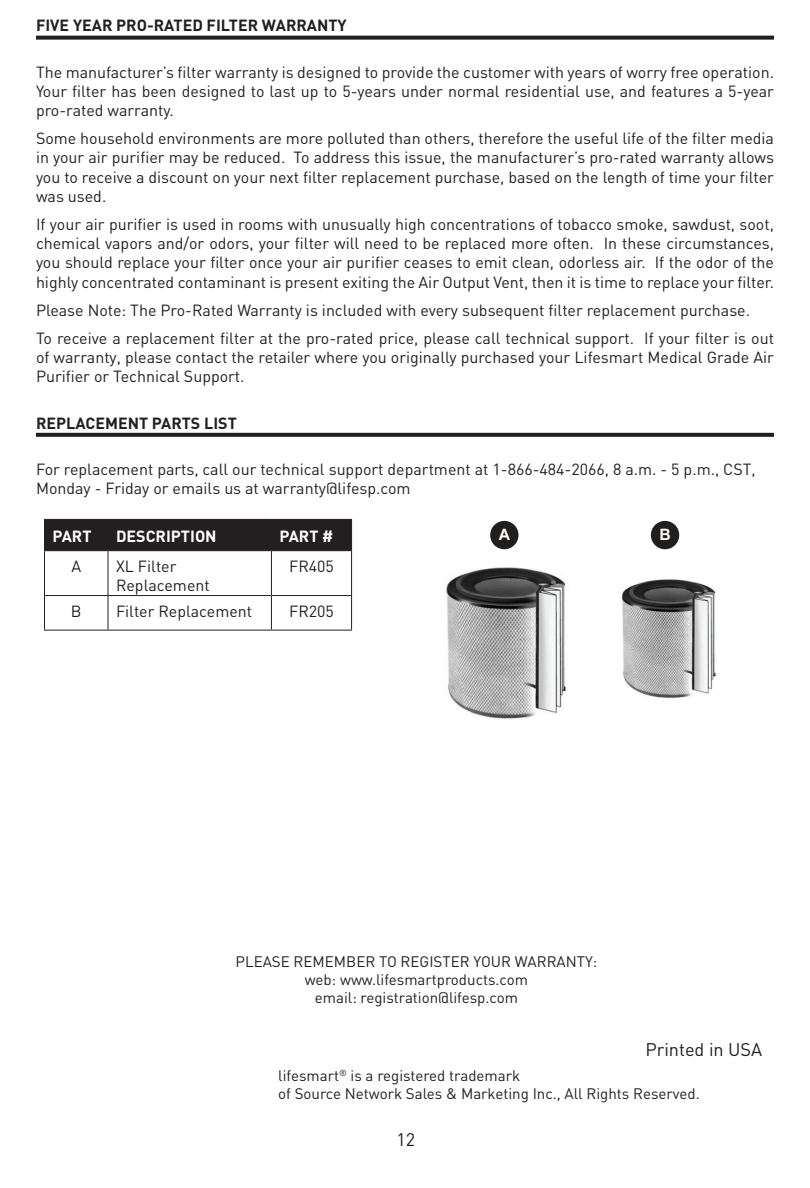
<style>
.page{position:relative;width:810px;height:1188px;background:#fff}
.page>*{position:absolute;margin:0;border:0;box-sizing:border-box;transform-origin:0 0}
.t1{font:18.2px "DIN";color:#231f20}
.Page_Numbers{font:18px "DIN";color:#231f20}
.Body{font:16px/19.2px "DIN";color:#231f20;text-align:justify}
.Table__Body{font:16px/19.2px "DIN";color:#231f20}
.Heading_1__Top_Page{font:700 16px "DIN";color:#231f20}
.Heading_1__In-line{font:700 16px "DIN";color:#231f20}
.Table__Header{font:700 16px "DIN";color:#fff}
.Table__Body_centered{font:16px "DIN";color:#231f20}
.t2{font:700 15.8px "Arial";color:#fff}
.t3{font:15px/18.2px "DIN";color:#231f20}
</style>
<div class="page">
<svg style="left:36px;top:36px;width:738px;height:4px;background:#373435"></svg>
<svg style="left:36px;top:433px;width:738px;height:4px;background:#2c2829"></svg>
<div style="left:45px;top:520px;width:306px;height:30px;background:#231f20"></div>
<hr style="left:44px;top:550px;width:64px;height:1px;background:#231f20">
<hr style="left:44px;top:551px;width:1px;height:44px;background:#231f20">
<hr style="left:108px;top:550px;width:163px;height:1px;background:#231f20">
<hr style="left:108px;top:551px;width:1px;height:44px;background:#231f20">
<hr style="left:271px;top:550px;width:81px;height:1px;background:#231f20">
<hr style="left:271px;top:551px;width:1px;height:44px;background:#231f20">
<hr style="left:351px;top:551px;width:1px;height:44px;background:#231f20">
<hr style="left:44px;top:595px;width:64px;height:1px;background:#231f20">
<hr style="left:44px;top:596px;width:1px;height:34px;background:#231f20">
<hr style="left:108px;top:595px;width:163px;height:1px;background:#231f20">
<hr style="left:108px;top:596px;width:1px;height:34px;background:#231f20">
<hr style="left:271px;top:595px;width:81px;height:1px;background:#231f20">
<hr style="left:271px;top:596px;width:1px;height:34px;background:#231f20">
<hr style="left:351px;top:596px;width:1px;height:34px;background:#231f20">
<hr style="left:44px;top:630px;width:64px;height:1px;background:#231f20">
<hr style="left:108px;top:630px;width:163px;height:1px;background:#231f20">
<hr style="left:271px;top:630px;width:81px;height:1px;background:#231f20">
<hr style="left:44px;top:519px;width:64px;height:1px;background:#231f20">
<hr style="left:44px;top:520px;width:1px;height:30px;background:#231f20">
<hr style="left:108px;top:519px;width:163px;height:1px;background:#231f20">
<hr style="left:108px;top:520px;width:1px;height:30px;background:#231f20">
<hr style="left:271px;top:519px;width:81px;height:1px;background:#231f20">
<hr style="left:271px;top:520px;width:1px;height:30px;background:#231f20">
<hr style="left:351px;top:520px;width:1px;height:30px;background:#231f20">
<div style="left:490px;top:521px;width:29px;height:28px;background:#211e1e;border-radius:50%"></div>
<div style="left:651px;top:521px;width:28px;height:28px;background:#211e1e;border-radius:50%"></div>
<img style="left:446px;top:567px;width:120px;height:152px">
<img style="left:621px;top:579px;width:95px;height:119px">
<p class="Heading_1__Top_Page" style="left:36px;top:15px;width:312px">FIVE YEAR PRO-RATED FILTER WARRANTY</p>
<p class="Body" style="left:36px;top:62px;width:739px;text-align:left">The manufacturer’s filter warranty is designed to provide the customer with years of worry free operation.<br>Your filter has been designed to last up to 5-years under normal residential use, and features a 5-year pro-rated warranty.</p>
<p class="Body" style="left:36px;top:128px;width:740px">Some household environments are more polluted than others, therefore the useful life of the filter media in your air purifier may be reduced. To address this issue, the manufacturer’s pro-rated warranty allows you to receive a discount on your next filter replacement purchase, based on the length of time your filter was used.</p>
<p class="Body" style="left:36px;top:214px;width:740px">If your air purifier is used in rooms with unusually high concentrations of tobacco smoke, sawdust, soot, chemical vapors and/or odors, your filter will need to be replaced more often. In these circumstances, you should replace your filter once your air purifier ceases to emit clean, odorless air. If the odor of the highly concentrated contaminant is present exiting the Air Output Vent, then it is time to replace your filter.</p>
<p class="Body" style="left:36px;top:300px;width:713px">Please Note: The Pro-Rated Warranty is included with every subsequent filter replacement purchase.</p>
<p class="Body" style="left:36px;top:328px;width:740px">To receive a replacement filter at the pro-rated price, please call technical support. If your filter is out of warranty, please contact the retailer where you originally purchased your Lifesmart Medical Grade Air Purifier or Technical Support.</p>
<p class="Heading_1__In-line" style="left:36px;top:412px;width:202px">REPLACEMENT PARTS LIST</p>
<p class="Body" style="left:36px;top:459px;width:721px">For replacement parts, call our technical support department at 1-866-484-2066, 8 a. m. - 5 p. m. , CST,<br>Monday - Friday or emails us at warranty@lifesp.com</p>
<p class="Table__Header" style="left:52px;top:525px;width:41px">PART</p>
<p class="Table__Header" style="left:116px;top:525px;width:102px">DESCRIPTION</p>
<p class="Table__Header" style="left:279px;top:525px;width:55px">PART #</p>
<p class="Table__Body_centered" style="left:71px;top:556px;width:11px">A</p>
<p class="Table__Body" style="left:116px;top:556px;width:95px">XL Filter<br>Replacement</p>
<p class="Table__Body_centered" style="left:289px;top:556px;width:46px">FR405</p>
<p class="Table__Body_centered" style="left:71px;top:601px;width:12px">B</p>
<p class="Table__Body" style="left:116px;top:601px;width:138px">Filter Replacement</p>
<p class="Table__Body_centered" style="left:289px;top:601px;width:46px">FR205</p>
<p class="t2" style="left:499px;top:524px;width:13px">A</p>
<p class="t2" style="left:659px;top:524px;width:13px">B</p>
<p class="t3" style="left:236px;top:952px;width:363px;text-align:center">PLEASE REMEMBER TO REGISTER YOUR WARRANTY: web: www.lifesmartproducts.com<br>email: registration@lifesp.com</p>
<p class="t1" style="left:645px;top:1038px;width:118px">Printed in USA</p>
<p class="t3" style="left:278px;top:1066px;width:423px">lifesmart<sup>®</sup> is a registered trademark<br>of Source Network Sales &amp; Marketing Inc., All Rights Reserved.</p>
<p class="Page_Numbers" style="left:396px;top:1128px;width:20px">12</p>
</div>
